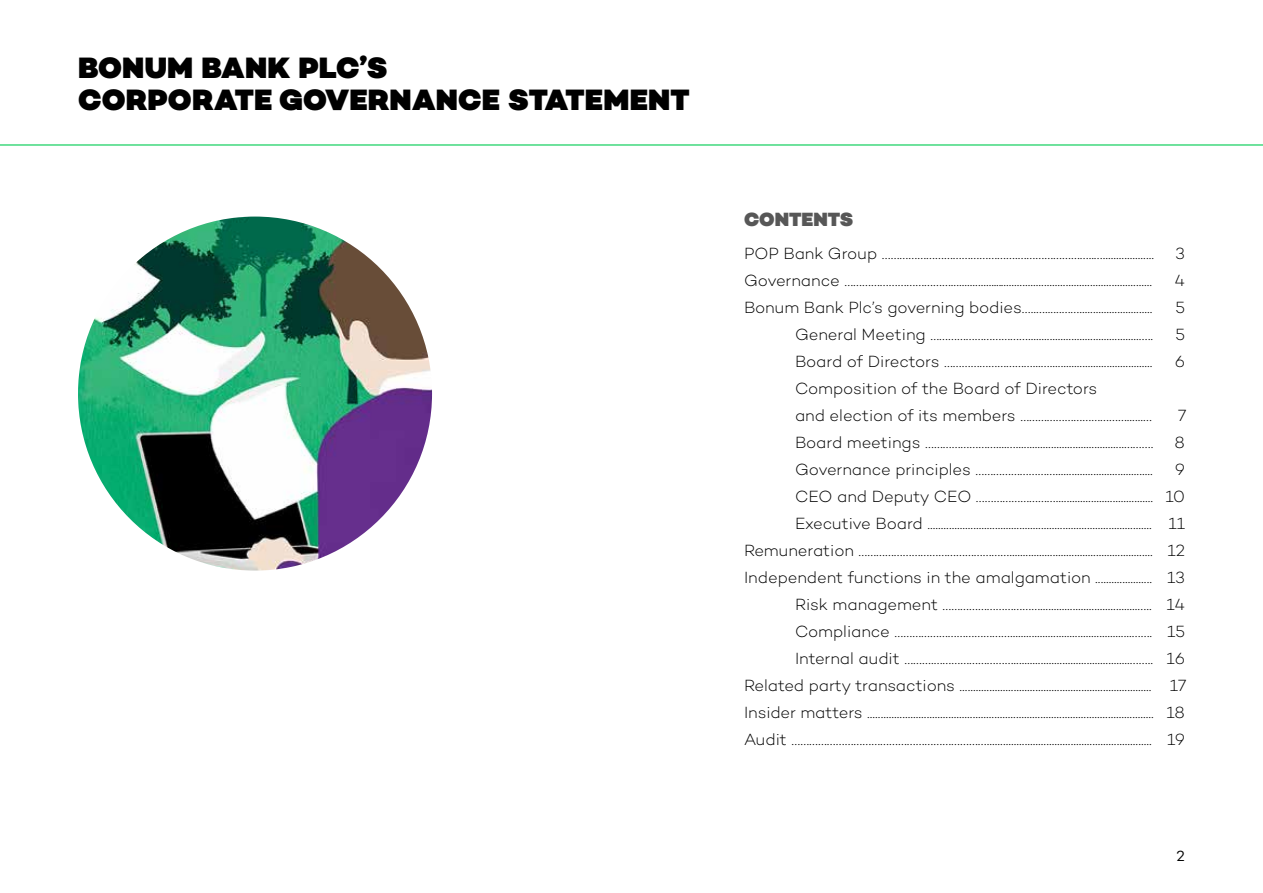
<style>
.page{position:relative;width:1263px;height:893px;background:#fff}
.page>*{position:absolute;margin:0;border:0;box-sizing:border-box;transform-origin:0 0}
.t1{font:900 30px/31.5px "Campton";letter-spacing:.01em;color:#000}
.t2{font:900 19.5px "Campton";color:#575757}
.t3{font:300 16.5px/27px "Campton";letter-spacing:-.005em;color:#000}
.t4{font:15px "Campton";color:#000}
</style>
<div class="page">
<hr style="left:0;top:144px;width:1263px;height:2px;background:#41d87e">
<img style="left:78px;top:217px;width:354px;height:354px;border-radius:177px">
<h1 class="t1" style="left:78px;top:52px;width:613px">BONUM BANK PLC’S<br>CORPORATE GOVERNANCE STATEMENT</h1>
<p class="t2" style="left:744px;top:207px;width:111px">CONTENTS</p>
<p class="t3" style="left:744px;top:240px;width:412px">POP Bank Group ……………………………………….……………………..…...................</p>
<p class="t3" style="left:1175px;top:240px;width:11px">3</p>
<p class="t3" style="left:744px;top:267px;width:410px">Governance ………………………………...........................................................................</p>
<p class="t3" style="left:1174px;top:267px;width:12px">4</p>
<p class="t3" style="left:744px;top:294px;width:410px">Bonum Bank Plc’s governing bodies…..…......……...........................</p>
<p class="t3" style="left:1175px;top:294px;width:11px">5</p>
<p class="t3" style="left:795px;top:321px;width:360px">General Meeting ……………………………..........................................….</p>
<p class="t3" style="left:1175px;top:321px;width:11px">5</p>
<p class="t3" style="left:795px;top:348px;width:359px">Board of Directors …………………………...…......................................</p>
<p class="t3" style="left:1175px;top:348px;width:12px">6</p>
<p class="t3" style="left:795px;top:375px;width:358px">Composition of the Board of Directors<br>and election of its members ………………………………......…</p>
<p class="t3" style="left:1178px;top:402px;width:10px">7</p>
<p class="t3" style="left:795px;top:429px;width:360px">Board meetings ……………………....…........................................……….</p>
<p class="t3" style="left:1174px;top:429px;width:12px">8</p>
<p class="t3" style="left:795px;top:456px;width:359px">Governance principles ………………………....................................</p>
<p class="t3" style="left:744px;top:456px;width:444px;text-align:right">9<br>CEO and Deputy CEO ……………………….................................... 10<br>Executive Board ................................................................................... 11<br>Remuneration ……………………………………………..................................................... 12<br>Independent functions in the amalgamation ..................... 13<br>Risk management ……………………………....................................….. 14<br>Compliance ………………………………….............................................……. 15<br>Internal audit ……….………………………...........................................…….. 16<br>Related party transactions ....................................................................... 17<br>Insider matters .......................................................................................................... 18<br>Audit …………………………………………………………............................................................. 19</p>
<p class="t4" style="left:1176px;top:847px;width:10px">2</p>
</div>
